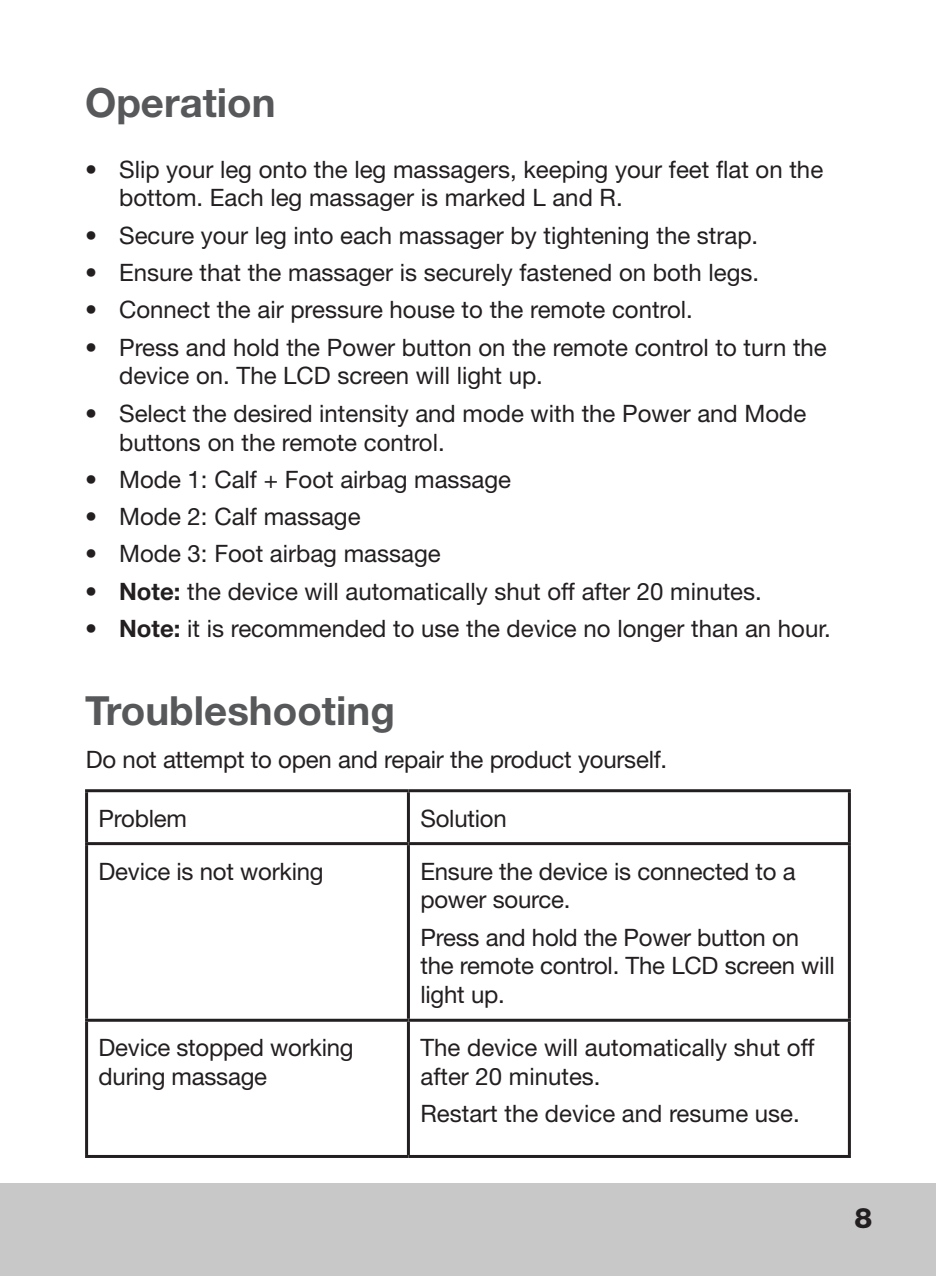
<style>
.page{position:relative;width:936px;height:1276px;background:#fff}
.page>*{position:absolute;margin:0;border:0;box-sizing:border-box;transform-origin:0 0}
.Big_Title{font:700 40.2px "Helvetica Neue";color:#57585a}
.t1{font:800 28.2px "Helvetica Neue";color:#231f20}
.body_text{font:24px/28.8px "Helvetica Neue";color:#231f20}
.s1{font-weight:700}
</style>
<div class="page">
<div style="left:0;top:1183px;width:935px;height:93px;background:#c8c8c9"></div>
<hr style="left:85px;top:789px;width:323px;height:3px;background:#231f20">
<hr style="left:85px;top:792px;width:3px;height:50px;background:#231f20">
<hr style="left:408px;top:789px;width:442px;height:3px;background:#231f20">
<hr style="left:407px;top:792px;width:3px;height:50px;background:#231f20">
<hr style="left:847px;top:792px;width:3px;height:50px;background:#231f20">
<hr style="left:85px;top:842px;width:323px;height:3px;background:#231f20">
<hr style="left:85px;top:845px;width:3px;height:173px;background:#231f20">
<hr style="left:408px;top:842px;width:442px;height:3px;background:#231f20">
<hr style="left:407px;top:845px;width:3px;height:173px;background:#231f20">
<hr style="left:847px;top:845px;width:3px;height:173px;background:#231f20">
<hr style="left:85px;top:1018px;width:323px;height:3px;background:#231f20">
<hr style="left:85px;top:1021px;width:3px;height:134px;background:#231f20">
<hr style="left:408px;top:1018px;width:442px;height:3px;background:#231f20">
<hr style="left:407px;top:1021px;width:3px;height:134px;background:#231f20">
<hr style="left:847px;top:1021px;width:3px;height:134px;background:#231f20">
<hr style="left:85px;top:1155px;width:323px;height:3px;background:#231f20">
<hr style="left:408px;top:1155px;width:442px;height:3px;background:#231f20">
<p class="Big_Title" style="left:85px;top:77px;width:192px">Operation</p>
<p class="body_text" style="left:119px;top:154px;width:705px;text-indent:-34px">• Slip your leg onto the leg massagers, keeping your feet flat on the bottom. Each leg massager is marked L and R.</p>
<p class="body_text" style="left:85px;top:220px;width:674px">• Secure your leg into each massager by tightening the strap.</p>
<p class="body_text" style="left:85px;top:258px;width:675px">• Ensure that the massager is securely fastened on both legs.</p>
<p class="body_text" style="left:85px;top:295px;width:609px">• Connect the air pressure house to the remote control.</p>
<p class="body_text" style="left:119px;top:332px;width:709px;text-indent:-34px">• Press and hold the Power button on the remote control to turn the device on. The LCD screen will light up.</p>
<p class="body_text" style="left:119px;top:398px;width:688px;text-indent:-34px">• Select the desired intensity and mode with the Power and Mode buttons on the remote control.</p>
<p class="body_text" style="left:85px;top:464px;width:427px">• Mode 1: Calf + Foot airbag massage</p>
<p class="body_text" style="left:85px;top:502px;width:277px">• Mode 2: Calf massage</p>
<p class="body_text" style="left:85px;top:539px;width:357px">• Mode 3: Foot airbag massage</p>
<p class="body_text" style="left:85px;top:576px;width:678px"><span class="s1">• Note:</span> the device will automatically shut off after 20 minutes.</p>
<p class="body_text" style="left:85px;top:614px;width:747px"><span class="s1">• Note:</span> it is recommended to use the device no longer than an hour.</p>
<p class="Big_Title" style="left:85px;top:685px;width:311px">Troubleshooting</p>
<p class="body_text" style="left:86px;top:745px;width:583px">Do not attempt to open and repair the product yourself.</p>
<p class="body_text" style="left:99px;top:803px;width:90px">Problem</p>
<p class="body_text" style="left:420px;top:803px;width:88px">Solution</p>
<p class="body_text" style="left:99px;top:856px;width:226px">Device is not working</p>
<p class="body_text" style="left:420px;top:856px;width:377px">Ensure the device is connected to a power source.</p>
<p class="body_text" style="left:420px;top:922px;width:416px">Press and hold the Power button on the remote control. The LCD screen will light up.</p>
<p class="body_text" style="left:99px;top:1033px;width:256px">Device stopped working during massage</p>
<p class="body_text" style="left:420px;top:1033px;width:395px">The device will automatically shut off after 20 minutes.</p>
<p class="body_text" style="left:420px;top:1099px;width:381px">Restart the device and resume use.</p>
<p class="t1" style="left:854px;top:1196px;width:19px">88</p>
</div>
